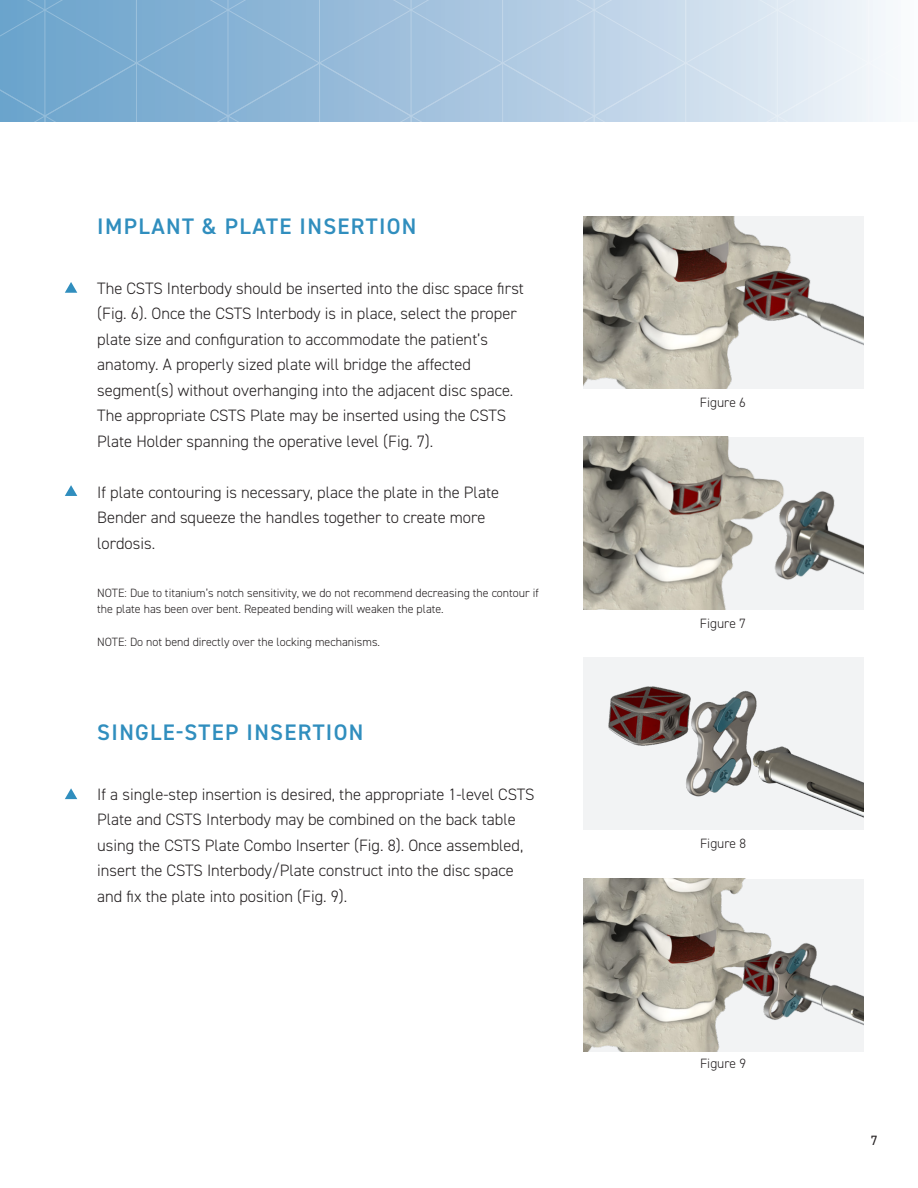
<style>
.page{position:relative;width:918px;height:1188px;background:#fff}
.page>*{position:absolute;margin:0;border:0;box-sizing:border-box;transform-origin:0 0}
.t1{font:600 22.5px "DIN2014";letter-spacing:.06em;color:#308ebe}
.t2{font:300 16.5px/25.5px "DIN2014";color:#231f20}
.t3{font:300 13.5px "DIN2014";color:#231f20}
.t4{font:13.5px "DIN2014";color:#231f20}
.t5{font:300 12px/16.5px "DIN2014";color:#231f20}
</style>
<div class="page">
<svg style="left:0;top:0;width:886px;height:122px;background:#a8c7e0"></svg>
<svg style="left:65px;top:282px;width:12px;height:11px"></svg>
<svg style="left:65px;top:485px;width:12px;height:11px"></svg>
<svg style="left:65px;top:788px;width:12px;height:11px"></svg>
<img style="left:583px;top:216px;width:281px;height:173px">
<img style="left:583px;top:437px;width:281px;height:172px">
<img style="left:583px;top:657px;width:281px;height:173px">
<img style="left:583px;top:879px;width:281px;height:173px">
<h1 class="t1" style="left:97px;top:211px;width:321px">IMPLANT &amp; PLATE INSERTION</h1>
<p class="t2" style="left:97px;top:275px;width:428px">The CSTS Interbody should be inserted into the disc space first (Fig. 6). Once the CSTS Interbody is in place, select the proper plate size and configuration to accommodate the patient’s anatomy. A properly sized plate will bridge the affected segment(s) without overhanging into the adjacent disc space.<br>The appropriate CSTS Plate may be inserted using the CSTS Plate Holder spanning the operative level (Fig. 7).</p>
<p class="t2" style="left:97px;top:479px;width:403px">If plate contouring is necessary, place the plate in the Plate<br>Bender and squeeze the handles together to create more lordosis.</p>
<p class="t5" style="left:97px;top:584px;width:443px">NOTE: Due to titanium’s notch sensitivity, we do not recommend decreasing the contour if the plate has been over bent. Repeated bending will weaken the plate.</p>
<p class="t5" style="left:97px;top:634px;width:284px">NOTE: Do not bend directly over the locking mechanisms.</p>
<h1 class="t1" style="left:97px;top:717px;width:268px">SINGLE-STEP INSERTION</h1>
<p class="t2" style="left:97px;top:782px;width:439px">If a single-step insertion is desired, the appropriate 1-level CSTS Plate and CSTS Interbody may be combined on the back table using the CSTS Plate Combo Inserter (Fig. 8). Once assembled, insert the CSTS Interbody/Plate construct into the disc space and fix the plate into position (Fig. 9).</p>
<p class="t3" style="left:700px;top:394px;width:48px">Figure 6</p>
<p class="t3" style="left:700px;top:615px;width:48px">Figure 7</p>
<p class="t3" style="left:700px;top:835px;width:48px">Figure 8</p>
<p class="t3" style="left:700px;top:1055px;width:48px">Figure 9</p>
<p class="t4" style="left:871px;top:1131px;width:8px">7</p>
</div>
